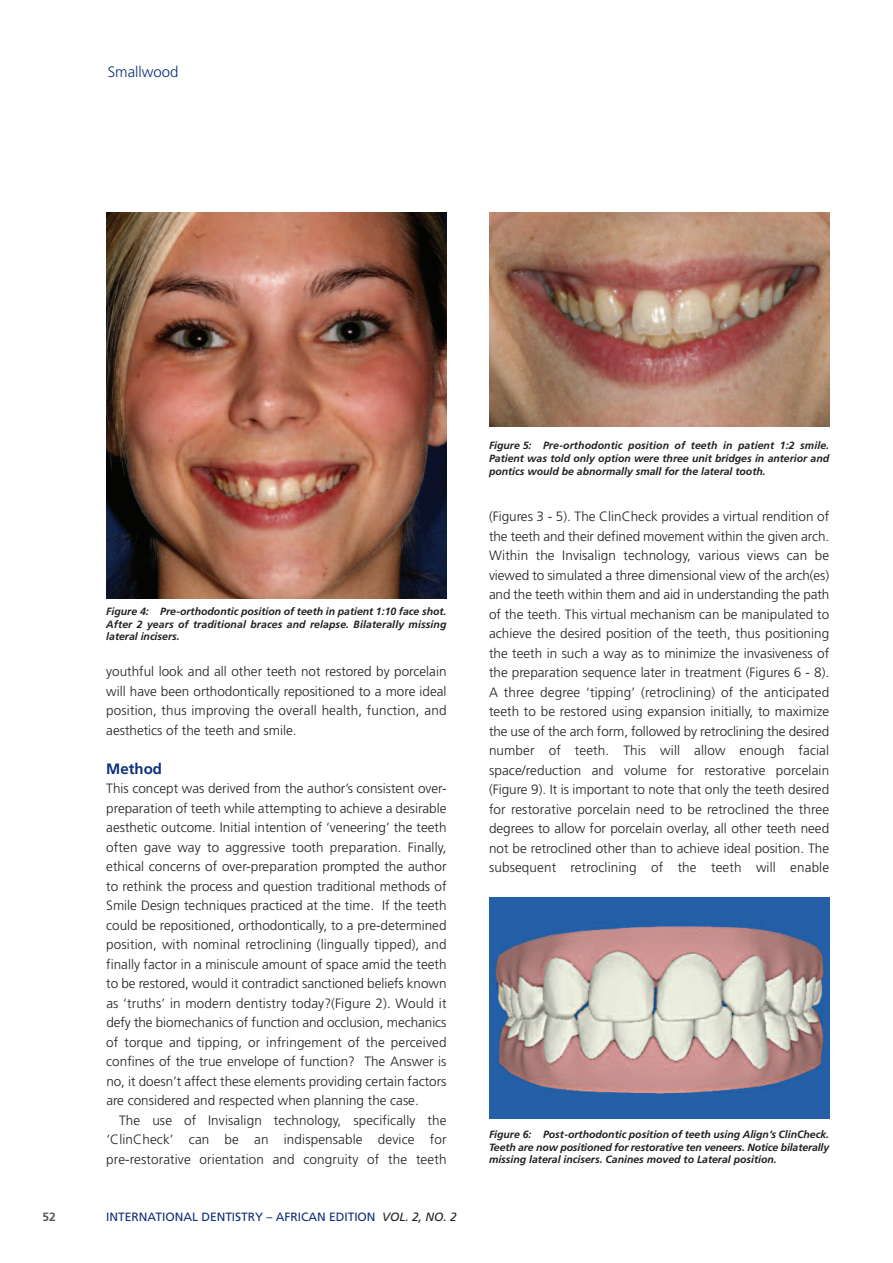
<style>
.page{position:relative;width:893px;height:1263px;background:#fff}
.page>*{position:absolute;margin:0;border:0;box-sizing:border-box;transform-origin:0 0}
.t1{font:300 15px "Frutiger";color:#0d3079}
.t2{font:700 15px "Frutiger";color:#0d3079}
.t3{font:300 13.5px/19.5px "Frutiger";letter-spacing:.01em;color:#231f20;text-align:justify}
.t4{font:12px "Frutiger";color:#0d3079}
.t5{font:700 12px "Frutiger";color:#57585a}
.t6{font:italic 700 10.5px/12.6px "Frutiger";color:#231f20;text-align:justify}
.s1{font-style:italic;color:#231f20}
</style>
<div class="page">
<img style="left:106px;top:213px;width:340px;height:386px">
<img style="left:489px;top:213px;width:340px;height:213px">
<img style="left:489px;top:897px;width:340px;height:221px">
<p class="t1" style="left:108px;top:65px;width:72px">Smallwood</p>
<p class="t6" style="left:106px;top:606px;width:342px">Figure 4: Pre-orthodontic position of teeth in patient 1:10 face shot.<br>After 2 years of traditional braces and relapse. Bilaterally missing lateral incisers.</p>
<p class="t3" style="left:106px;top:663px;width:342px">youthful look and all other teeth not restored by porcelain will have been orthodontically repositioned to a more ideal position, thus improving the overall health, function, and aesthetics of the teeth and smile.</p>
<p class="t2" style="left:106px;top:762px;width:57px">Method</p>
<p class="t3" style="left:106px;top:780px;width:342px">This concept was derived from the author’s consistent over&shy;preparation of teeth while attempting to achieve a desirable aesthetic outcome. Initial intention of ‘veneering’ the teeth often gave way to aggressive tooth preparation. Finally, ethical concerns of over-preparation prompted the author to rethink the process and question traditional methods of Smile Design techniques practiced at the time. If the teeth could be repositioned, orthodontically, to a pre-determined position, with nominal retroclining (lingually tipped), and finally factor in a miniscule amount of space amid the teeth to be restored, would it contradict sanctioned beliefs known as ‘truths’ in modern dentistry today?(Figure 2). Would it defy the biomechanics of function and occlusion, mechanics of torque and tipping, or infringement of the perceived confines of the true envelope of function? The Answer is no, it doesn’t affect these elements providing certain factors are considered and respected when planning the case.</p>
<p class="t3" style="left:106px;top:1111px;width:342px;text-indent:13px">The use of Invisalign technology, specifically the ‘ClinCheck’ can be an indispensable device for pre-restorative orientation and congruity of the teeth</p>
<p class="t5" style="left:43px;top:1212px;width:15px">52</p>
<p class="t4" style="left:106px;top:1212px;width:352px">INTERNATIONAL DENTISTRY – AFRICAN EDITION <span class="s1">VOL. 2, NO. 2</span></p>
<p class="t6" style="left:489px;top:440px;width:342px">Figure 5: Pre-orthodontic position of teeth in patient 1:2 smile.<br>Patient was told only option were three unit bridges in anterior and pontics would be abnormally small for the lateral tooth.</p>
<p class="t3" style="left:489px;top:508px;width:342px">(Figures 3 - 5). The ClinCheck provides a virtual rendition of the teeth and their defined movement within the given arch.<br>Within the Invisalign technology, various views can be viewed to simulated a three dimensional view of the arch(es) and the teeth within them and aid in understanding the path of the teeth. This virtual mechanism can be manipulated to achieve the desired position of the teeth, thus positioning the teeth in such a way as to minimize the invasiveness of the preparation sequence later in treatment (Figures 6 - 8).<br>A three degree ‘tipping’ (retroclining) of the anticipated teeth to be restored using expansion initially, to maximize the use of the arch form, followed by retroclining the desired number of teeth. This will allow enough facial space/reduction and volume for restorative porcelain (Figure 9). It is important to note that only the teeth desired for restorative porcelain need to be retroclined the three degrees to allow for porcelain overlay, all other teeth need not be retroclined other than to achieve ideal position. The subsequent retroclining of the teeth will enable</p>
<p class="t6" style="left:489px;top:1129px;width:342px">Figure 6: Post-orthodontic position of teeth using Align’s ClinCheck.<br>Teeth are now positioned for restorative ten veneers. Notice bilaterally missing lateral incisers. Canines moved to Lateral position.</p>
</div>
